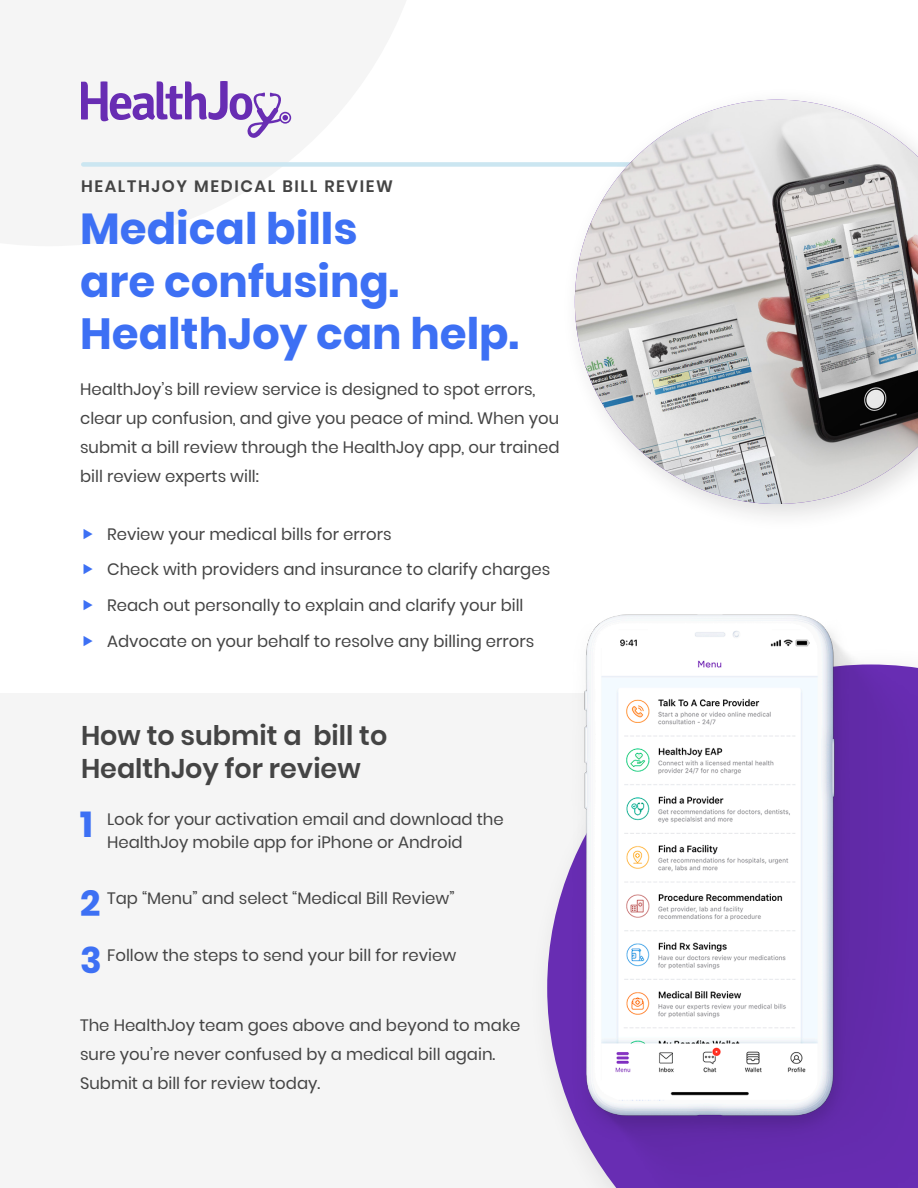
<style>
.page{position:relative;width:918px;height:1188px;background:#fff}
.page>*{position:absolute;margin:0;border:0;box-sizing:border-box;transform-origin:0 0}
.t1{font:700 43.5px/52.5px "Poppins";color:#3d70f4}
.t2{font:600 27px/33px "Poppins";color:#444}
.t3{font:16.5px/29px "Poppins";color:#444}
.t4{font:600 16.5px "Poppins";letter-spacing:.1em;color:#444}
.s1{font-weight:700;font-size:36px;color:#3d70f4}
</style>
<div class="page">
<div style="left:0;top:694px;width:918px;height:494px;background:#f5f5f5"></div>
<div style="left:527px;top:645px;width:391px;height:543px;background:#f5f5f5"></div>
<div style="left:83px;top:162px;width:835px;height:5px;background:#cbe6f1"></div>
<div style="left:561px;top:86px;width:357px;height:446px;background:#fff"></div>
<img style="left:575px;top:100px;width:343px;height:404px">
<svg style="left:81px;top:81px;width:210px;height:57px"></svg>
<img style="left:547px;top:614px;width:371px;height:574px">
<p class="t4" style="left:81px;top:176px;width:314px">HEALTHJOY MEDICAL BILL REVIEW</p>
<p class="t1" style="left:80px;top:203px;width:440px">Medical bills<br>are confusing.<br>HealthJoy can help.</p>
<p class="t3" style="left:80px;top:375px;width:481px">HealthJoy’s bill review service is designed to spot errors, clear up confusion, and give you peace of mind. When you submit a bill review through the HealthJoy app, our trained bill review experts will:</p>
<p class="t3" style="left:107px;top:520px;width:286px">Review your medical bills for errors</p>
<p class="t3" style="left:107px;top:555px;width:445px">Check with providers and insurance to clarify charges</p>
<p class="t3" style="left:107px;top:591px;width:418px">Reach out personally to explain and clarify your bill</p>
<p class="t3" style="left:107px;top:627px;width:429px">Advocate on your behalf to resolve any billing errors</p>
<p class="t2" style="left:81px;top:719px;width:308px">How to submit a bill to<br>HealthJoy for review</p>
<p class="t3" style="left:107px;top:807px;width:398px;line-height:23.7px;text-indent:-27px"><span class="s1">1</span> Look for your activation email and download the<br>HealthJoy mobile app for iPhone or Android</p>
<p class="t3" style="left:80px;top:884px;width:376px"><span class="s1">2</span> Tap “Menu” and select “Medical Bill Review”</p>
<p class="t3" style="left:80px;top:941px;width:378px"><span class="s1">3</span> Follow the steps to send your bill for review</p>
<p class="t3" style="left:80px;top:1011px;width:442px">The HealthJoy team goes above and beyond to make sure you’re never confused by a medical bill again.<br>Submit a bill for review today.</p>
</div>
